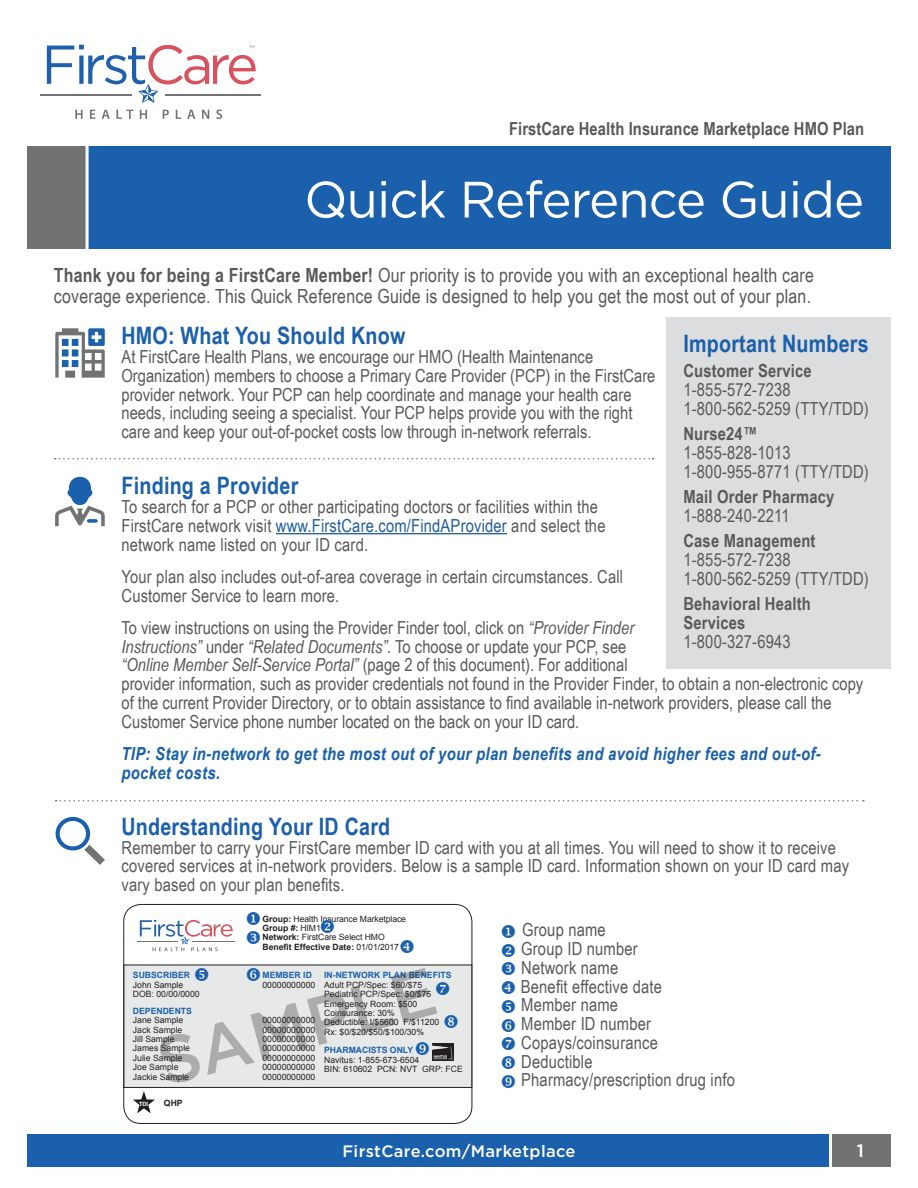
<style>
.page{position:relative;width:918px;height:1188px;background:#fff}
.page>*{position:absolute;margin:0;border:0;box-sizing:border-box;transform-origin:0 0}
.t1{font:500 67.5px "Gotham";color:#231f20}
.t2{font:51px "Gotham";letter-spacing:-.02em;color:#fff}
.t3{font:700 24px "Arial Narrow";letter-spacing:.01em;color:#1a60ac}
.t4{font:19.5px/21px "Arial Narrow";letter-spacing:.01em;color:#58595b}
.t5{font:18px/18.8px "Arial Narrow";color:#58595b}
.t6{font:700 18px/18.8px "Arial Narrow";letter-spacing:.01em;color:#58595b}
.t7{font:italic 700 18px/18.8px "Arial Narrow";letter-spacing:.02em;color:#1a60ac}
.t8{font:500 18px "Gotham";color:#fff}
.t9{font:500 16.5px "Gotham";letter-spacing:.02em;color:#fff}
.t10{font:8.7px/9.3px "Arial";color:#231f20}
.t11{font:700 8.7px "Arial";color:#231f20}
.t12{font:700 5.7px "Arial";color:#fff}
.s1{font-weight:700}
.s2{color:#215e9f}
.s3{font-style:italic}
.s4{color:#1a60ac}
.s5{font-weight:700;color:#1a60ac}
</style>
<div class="page">
<div style="left:28px;top:1134px;width:804px;height:33px;background:#1a60ac"></div>
<hr style="left:829px;top:1133px;width:3px;height:40px;background:#fff">
<div style="left:832px;top:1134px;width:58px;height:33px;background:#717372"></div>
<div style="left:87px;top:146px;width:804px;height:102px;background:#1a60ac"></div>
<svg style="left:47px;top:45px;width:209px;height:58px"></svg>
<hr style="left:40px;top:94px;width:92px;height:2px;background:#727372">
<hr style="left:165px;top:94px;width:95px;height:2px;background:#727372">
<svg style="left:75px;top:110px;width:8px;height:9px"></svg>
<svg style="left:90px;top:110px;width:5px;height:9px"></svg>
<svg style="left:102px;top:110px;width:8px;height:9px"></svg>
<svg style="left:116px;top:110px;width:17px;height:9px"></svg>
<svg style="left:140px;top:110px;width:7px;height:9px"></svg>
<svg style="left:163px;top:110px;width:6px;height:9px"></svg>
<svg style="left:176px;top:110px;width:5px;height:9px"></svg>
<svg style="left:187px;top:110px;width:8px;height:9px"></svg>
<svg style="left:202px;top:110px;width:7px;height:9px"></svg>
<svg style="left:216px;top:110px;width:6px;height:9px"></svg>
<div style="left:27px;top:146px;width:60px;height:102px;background:#717372"></div>
<hr style="left:86px;top:142px;width:3px;height:113px;background:#fff">
<hr style="left:276px;top:533px;width:231px;height:1px;background:#215e9f">
<svg style="left:56px;top:800px;width:808px;height:1px"></svg>
<svg style="left:55px;top:458px;width:599px;height:1px"></svg>
<svg style="left:55px;top:477px;width:50px;height:49px"></svg>
<svg style="left:87px;top:519px;width:11px;height:4px"></svg>
<svg style="left:55px;top:816px;width:50px;height:49px"></svg>
<svg style="left:55px;top:328px;width:50px;height:50px"></svg>
<div style="left:124px;top:904px;width:348px;height:220px;border:1px solid #231f20;border-radius:17px"></div>
<hr style="left:137px;top:941px;width:41px;height:1px;background:#727372">
<hr style="left:192px;top:941px;width:43px;height:1px;background:#727372">
<svg style="left:140px;top:920px;width:93px;height:31px"></svg>
<div style="left:124px;top:965px;width:348px;height:122px;background:#e7e8e8"></div>
<div style="left:124px;top:965px;width:348px;height:123px;border:1px solid #231f20"></div>
<svg style="left:133px;top:1091px;width:22px;height:22px"></svg>
<img style="left:432px;top:1044px;width:22px;height:16px">
<div style="left:666px;top:317px;width:225px;height:352px;background:#dcddde"></div>
<svg style="left:197px;top:970px;width:11px;height:10px"></svg>
<svg style="left:249px;top:969px;width:9px;height:11px"></svg>
<svg style="left:438px;top:982px;width:9px;height:11px"></svg>
<svg style="left:446px;top:1016px;width:10px;height:11px"></svg>
<svg style="left:418px;top:1042px;width:9px;height:12px"></svg>
<p class="t6" style="left:509px;top:119px;width:357px">FirstCare Health Insurance Marketplace HMO Plan</p>
<p class="t2" style="left:304px;top:167px;width:561px">Quick Reference Guide</p>
<p class="t4" style="left:54px;top:264px;width:761px"><span class="s1">Thank you for being a FirstCare Member!</span> Our priority is to provide you with an exceptional health care coverage experience. This Quick Reference Guide is designed to help you get the most out of your plan.</p>
<p class="t3" style="left:122px;top:318px;width:285px">HMO: What You Should Know</p>
<p class="t5" style="left:122px;top:347px;width:535px">At FirstCare Health Plans, we encourage our HMO (Health Maintenance Organization) members to choose a Primary Care Provider (PCP) in the FirstCare provider network. Your PCP can help coordinate and manage your health care needs, including seeing a specialist. Your PCP helps provide you with the right care and keep your out-of-pocket costs low through in-network referrals.</p>
<p class="t3" style="left:122px;top:468px;width:178px">Finding a Provider</p>
<p class="t5" style="left:122px;top:497px;width:486px">To search for a PCP or other participating doctors or facilities within the<br>FirstCare network visit <span class="s2">www.FirstCare.com/FindAProvider</span> and select the network name listed on your ID card.</p>
<p class="t5" style="left:122px;top:566px;width:503px">Your plan also includes out-of-area coverage in certain circumstances. Call<br>Customer Service to learn more.</p>
<p class="t5" style="left:122px;top:617px;width:743px">To view instructions on using the Provider Finder tool, click on <span class="s3">“Provider Finder<br>Instructions”</span> under <span class="s3">“Related Documents”</span>. To choose or update your PCP, see<br><span class="s3">“Online Member Self-Service Portal”</span> (page 2 of this document). For additional<br>provider information, such as provider credentials not found in the Provider Finder, to obtain a non-electronic copy of the current Provider Directory, or to obtain assistance to find available in-network providers, please call the Customer Service phone number located on the back on your ID card.</p>
<p class="t7" style="left:122px;top:743px;width:701px">TIP: Stay in-network to get the most out of your plan benefits and avoid higher fees and out-of&shy;pocket costs.</p>
<p class="t3" style="left:122px;top:808px;width:270px">Understanding Your ID Card</p>
<p class="t5" style="left:122px;top:837px;width:729px">Remember to carry your FirstCare member ID card with you at all times. You will need to show it to receive covered services at in-network providers. Below is a sample ID card. Information shown on your ID card may vary based on your plan benefits.</p>
<p class="t3" style="left:683px;top:325px;width:187px">Important Numbers</p>
<p class="t6" style="left:683px;top:361px;width:130px">Customer Service</p>
<p class="t5" style="left:683px;top:380px;width:109px">1-855-572-7238</p>
<p class="t5" style="left:683px;top:398px;width:187px">1-800-562-5259 (TTY/TDD)</p>
<p class="t6" style="left:683px;top:424px;width:76px">Nurse24™</p>
<p class="t5" style="left:683px;top:443px;width:109px">1-855-828-1013</p>
<p class="t5" style="left:683px;top:461px;width:187px">1-800-955-8771 (TTY/TDD)</p>
<p class="t6" style="left:683px;top:487px;width:152px">Mail Order Pharmacy</p>
<p class="t5" style="left:683px;top:506px;width:108px">1-888-240-2211</p>
<p class="t6" style="left:683px;top:531px;width:134px">Case Management</p>
<p class="t5" style="left:683px;top:550px;width:109px">1-855-572-7238</p>
<p class="t5" style="left:683px;top:569px;width:187px">1-800-562-5259 (TTY/TDD)</p>
<p class="t6" style="left:683px;top:594px;width:129px">Behavioral Health<br>Services</p>
<p class="t5" style="left:683px;top:632px;width:109px">1-800-327-6943</p>
<p class="t10" style="left:262px;top:914px;width:145px"><span class="s1">Group:</span> Health Insurance Marketplace<br><span class="s1">Group #:</span> HIM1<br><span class="s1">Network:</span> FirstCare Select HMO<br><span class="s1">Benefit Effective Date:</span> 01/01/2017</p>
<p class="t5" style="left:500px;top:920px;width:107px"><span class="s4">◆</span> Group name</p>
<p class="t5" style="left:500px;top:939px;width:139px"><span class="s4">❖</span> Group ID number</p>
<p class="t5" style="left:521px;top:958px;width:99px">Network name</p>
<p class="t5" style="left:521px;top:976px;width:143px">Benefit effective date</p>
<p class="t5" style="left:521px;top:995px;width:98px">Member name</p>
<p class="t5" style="left:521px;top:1014px;width:131px">Member ID number</p>
<p class="t5" style="left:521px;top:1033px;width:138px">Copays/coinsurance</p>
<p class="t5" style="left:521px;top:1051px;width:73px">Deductible</p>
<p class="t5" style="left:521px;top:1070px;width:215px">Pharmacy/prescription drug info</p>
<h1 class="t1" style="left:147px;top:1021px;width:288px;rotate:-15deg">SAMPLE</h1>
<p class="t10" style="left:324px;top:971px;width:129px"><span class="s5">IN-NETWORK PLAN BENEFITS<br></span>Adult PCP/Spec: $60/$75<br>Pediatric PCP/Spec: $0/$75<br>Emergency Room: $500<br>Coinsurance: 30%<br>Deductible: I/$5600 F/$11200<br>Rx: $0/$20/$50/$100/30%</p>
<p class="t10" style="left:324px;top:1046px;width:140px"><span class="s5">PHARMACISTS ONLY<br></span>Navitus: 1-855-673-6504<br>BIN: 610602 PCN: NVT GRP: FCE</p>
<p class="t10" style="left:133px;top:971px;width:68px"><span class="s5">SUBSCRIBER<br></span>John Sample<br>DOB: 00/00/0000</p>
<p class="t10" style="left:133px;top:1006px;width:61px"><span class="s5">DEPENDENTS<br></span>Jane Sample<br>Jack Sample<br>Jill Sample<br>James Sample<br>Julie Sample<br>Joe Sample<br>Jackie Sample</p>
<p class="t10" style="left:262px;top:971px;width:54px"><span class="s5">MEMBER ID<br></span>00000000000</p>
<p class="t10" style="left:262px;top:1016px;width:54px;text-align:justify">00000000000<br>00000000000<br>00000000000<br>00000000000<br>00000000000<br>00000000000<br>00000000000</p>
<p class="t12" style="left:139px;top:1100px;width:10px">TDI</p>
<p class="t11" style="left:164px;top:1097px;width:20px">QHP</p>
<p class="t9" style="left:343px;top:1140px;width:235px">FirstCare.com/Marketplace</p>
<p class="t8" style="left:857px;top:1139px;width:9px">1</p>
</div>
